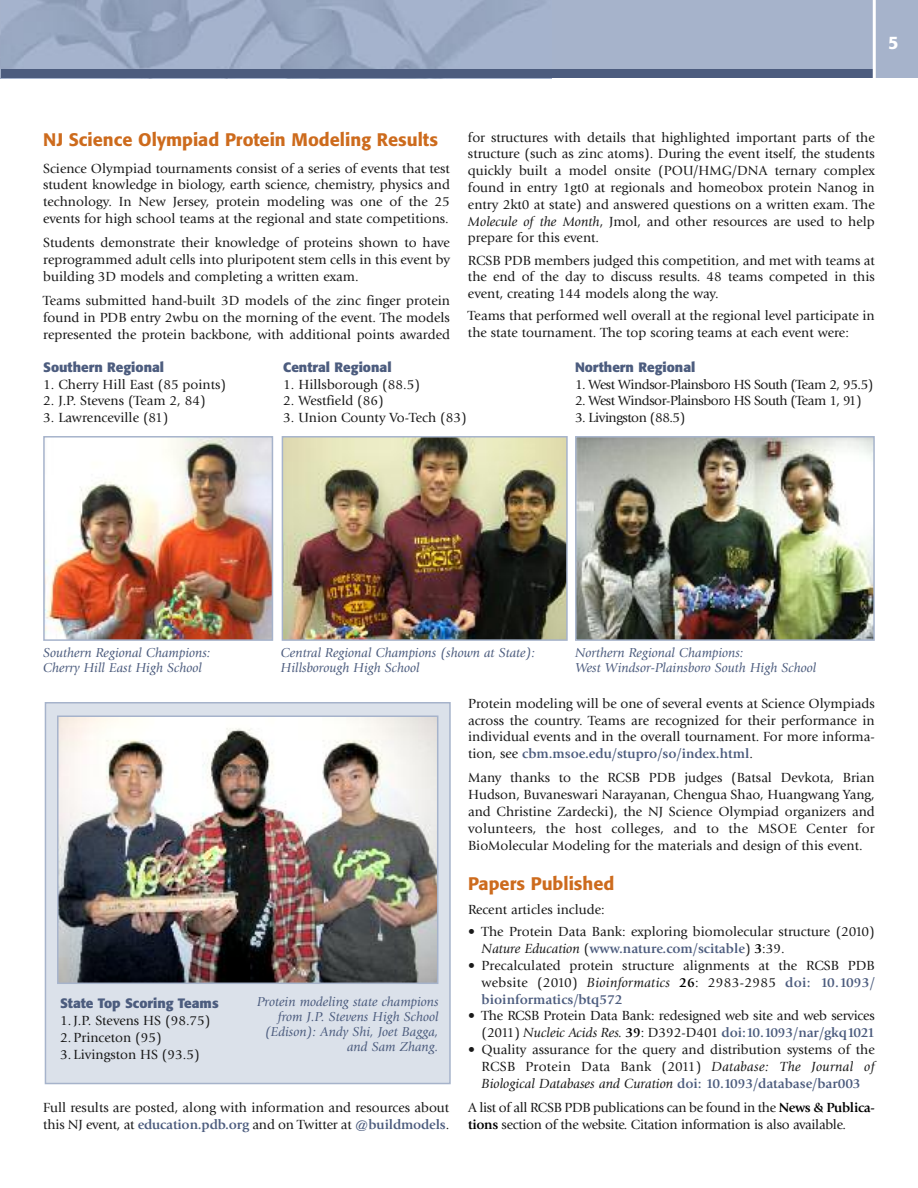
<style>
.page{position:relative;width:918px;height:1188px;background:#fff}
.page>*{position:absolute;margin:0;border:0;box-sizing:border-box;transform-origin:0 0}
.t1{font:500 18px "Formata";color:#cd6b1d}
.t2{font:500 18px "Formata";color:#fff}
.t3{font:13.8px/16.8px "Giovanni Std";color:#191919;text-align:justify}
.t4{font:13.8px/16.8px "Giovanni Std";letter-spacing:-.02em;color:#191919}
.t5{font:13.8px "Giovanni Std";letter-spacing:-.035em;color:#191919}
.t6{font:italic 13.5px/15px "Giovanni Std";color:#4c5c7e}
.t7{font:700 13.5px "Formata";color:#4c5c7e}
.s1{font-style:italic}
.s2{font-weight:700;color:#4c5c7e}
.s3{font-weight:700;color:#000}
</style>
<div class="page">
<div style="left:46px;top:704px;width:403px;height:379px;background:#dbe1ea"></div>
<div style="left:45px;top:702px;width:406px;height:382px;border:2px solid #a6b3cb"></div>
<div style="left:0;top:0;width:918px;height:78px;background:#a6b3cb"></div>
<img style="left:1px;top:0;width:543px;height:69px">
<div style="left:0;top:69px;width:875px;height:9px;background:#4c5c7e"></div>
<hr style="left:0;top:0;width:1px;height:78px;background:#a6b3cb">
<hr style="left:873px;top:0;width:3px;height:83px;background:#fff">
<img style="left:60px;top:719px;width:375px;height:262px">
<div style="left:57px;top:716px;width:381px;height:268px;border:2px solid #a6b3cb"></div>
<img style="left:46px;top:439px;width:224px;height:199px">
<div style="left:43px;top:436px;width:230px;height:205px;border:2px solid #a6b3cb"></div>
<img style="left:285px;top:439px;width:280px;height:199px">
<div style="left:282px;top:436px;width:286px;height:205px;border:2px solid #a6b3cb"></div>
<img style="left:578px;top:439px;width:294px;height:199px">
<div style="left:575px;top:436px;width:300px;height:205px;border:2px solid #a6b3cb"></div>
<h1 class="t2" style="left:888px;top:35px;width:12px">5</h1>
<h1 class="t1" style="left:43px;top:132px;width:396px">NJ Science Olympiad Protein Modeling Results</h1>
<p class="t3" style="left:43px;top:161px;width:408px">Science Olympiad tournaments consist of a series of events that test student knowledge in biology, earth science, chemistry, physics and technology. In New Jersey, protein modeling was one of the 25 events for high school teams at the regional and state competitions.</p>
<p class="t3" style="left:43px;top:236px;width:408px">Students demonstrate their knowledge of proteins shown to have reprogrammed adult cells into pluripotent stem cells in this event by building 3D models and completing a written exam.</p>
<p class="t3" style="left:43px;top:293px;width:408px">Teams submitted hand-built 3D models of the zinc finger protein found in PDB entry 2wbu on the morning of the event. The models represented the protein backbone, with additional points awarded</p>
<p class="t3" style="left:468px;top:130px;width:408px">for structures with details that highlighted important parts of the structure (such as zinc atoms). During the event itself, the students quickly built a model onsite (POU/HMG/DNA ternary complex found in entry 1gt0 at regionals and homeobox protein Nanog in entry 2kt0 at state) and answered questions on a written exam. The <span class="s1">Molecule of the Month</span>, Jmol, and other resources are used to help prepare for this event.</p>
<p class="t3" style="left:468px;top:253px;width:408px">RCSB PDB members judged this competition, and met with teams at the end of the day to discuss results. 48 teams competed in this event, creating 144 models along the way.</p>
<p class="t3" style="left:468px;top:309px;width:408px">Teams that performed well overall at the regional level participate in the state tournament. The top scoring teams at each event were:</p>
<p class="t7" style="left:43px;top:361px;width:123px">Southern Regional</p>
<p class="t3" style="left:43px;top:377px;width:184px">1. Cherry Hill East (85 points)</p>
<p class="t3" style="left:43px;top:394px;width:164px">2. J.P. Stevens (Team 2, 84)</p>
<p class="t3" style="left:43px;top:410px;width:127px">3. Lawrenceville (81)</p>
<p class="t7" style="left:283px;top:361px;width:110px">Central Regional</p>
<p class="t3" style="left:283px;top:377px;width:138px">1. Hillsborough (88.5)</p>
<p class="t3" style="left:283px;top:394px;width:102px">2. Westfield (86)</p>
<p class="t3" style="left:283px;top:410px;width:185px">3. Union County Vo-Tech (83)</p>
<p class="t7" style="left:575px;top:361px;width:122px">Northern Regional</p>
<p class="t5" style="left:575px;top:379px;width:300px">1. West Windsor-Plainsboro HS South (Team 2, 95.5)</p>
<p class="t5" style="left:575px;top:396px;width:288px">2. West Windsor-Plainsboro HS South (Team 1, 91)</p>
<p class="t5" style="left:575px;top:412px;width:112px">3. Livingston (88.5)</p>
<p class="t6" style="left:43px;top:646px;width:169px">Southern Regional Champions:<br>Cherry Hill East High School</p>
<p class="t6" style="left:281px;top:646px;width:256px">Central Regional Champions (shown at State):<br>Hillsborough High School</p>
<p class="t6" style="left:575px;top:646px;width:243px">Northern Regional Champions:<br>West Windsor-Plainsboro South High School</p>
<p class="t7" style="left:60px;top:998px;width:160px">State Top Scoring Teams</p>
<p class="t3" style="left:60px;top:1013px;width:152px">1. J.P. Stevens HS (98.75)</p>
<p class="t3" style="left:60px;top:1030px;width:103px">2. Princeton (95)</p>
<p class="t3" style="left:60px;top:1047px;width:141px">3. Livingston HS (93.5)</p>
<p class="t6" style="left:257px;top:995px;width:183px;text-align:right">Protein modeling state champions from J.P. Stevens High School (Edison): Andy Shi, Joet Bagga, and Sam Zhang.</p>
<p class="t3" style="left:43px;top:1100px;width:408px">Full results are posted, along with information and resources about this NJ event, at <span class="s2">education.pdb.org</span> and on Twitter at <span class="s2">@buildmodels</span>.</p>
<p class="t3" style="left:468px;top:696px;width:408px">Protein modeling will be one of several events at Science Olympiads across the country. Teams are recognized for their performance in individual events and in the overall tournament. For more informa&shy;tion, see <span class="s2">cbm.msoe.edu/stupro/so/index.html</span>.</p>
<p class="t3" style="left:468px;top:771px;width:408px">Many thanks to the RCSB PDB judges (Batsal Devkota, Brian Hudson, Buvaneswari Narayanan, Chengua Shao, Huangwang Yang, and Christine Zardecki), the NJ Science Olympiad organizers and volunteers, the host colleges, and to the MSOE Center for BioMolecular Modeling for the materials and design of this event.</p>
<h1 class="t1" style="left:468px;top:876px;width:148px">Papers Published</h1>
<p class="t3" style="left:468px;top:902px;width:138px">Recent articles include:</p>
<p class="t3" style="left:482px;top:925px;width:395px;text-indent:-14px">• The Protein Data Bank: exploring biomolecular structure (2010)<br><span class="s1">Nature Education</span> (<span class="s2">www.nature.com/scitable</span>) <span class="s3">3</span>:39.</p>
<p class="t3" style="left:482px;top:958px;width:395px;text-indent:-14px">• Precalculated protein structure alignments at the RCSB PDB website (2010) <span class="s1">Bioinformatics</span> <span class="s3">26</span>: 2983-2985 <span class="s2">doi: 10.1093/ bioinformatics/btq572</span></p>
<p class="t3" style="left:468px;top:1009px;width:408px;text-align:right">• The RCSB Protein Data Bank: redesigned web site and web services (2011) <span class="s1">Nucleic Acids Res.</span> <span class="s3">39</span>: D392-D401 <span class="s2">doi:10.1093/nar/gkq1021</span></p>
<p class="t3" style="left:482px;top:1042px;width:395px;text-indent:-14px">• Quality assurance for the query and distribution systems of the RCSB Protein Data Bank (2011) <span class="s1">Database: The Journal of Biological Databases and Curation</span> <span class="s2">doi: 10.1093/database/bar003</span></p>
<p class="t4" style="left:468px;top:1100px;width:408px">A list of all RCSB PDB publications can be found in the <span class="s3">News &amp; Publica&shy;tions</span> section of the website. Citation information is also available.</p>
</div>
